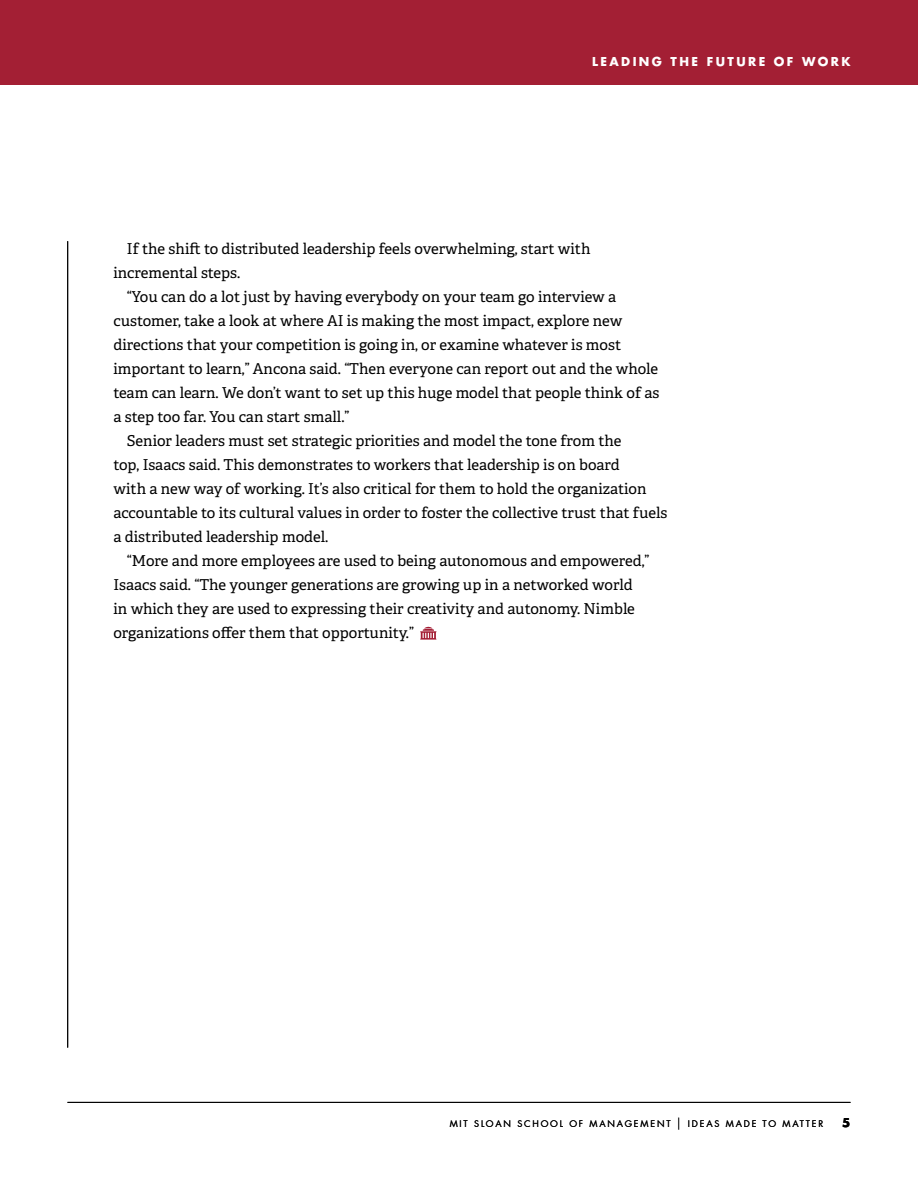
<style>
.page{position:relative;width:918px;height:1188px;background:#fff}
.page>*{position:absolute;margin:0;border:0;box-sizing:border-box;transform-origin:0 0}
.t1{font:15px/24px "Adelle PE";color:#000}
.t2{font:700 12px "Futura LT Pro";letter-spacing:.2em;color:#fff}
.t3{font:700 12px "Futura LT Pro";color:#000}
.t4{font:9px "Futura LT Pro";letter-spacing:.2em;color:#000}
.s1{font-weight:300;font-stretch:condensed;font-size:12px}
</style>
<div class="page">
<hr style="left:68px;top:1102px;width:782px;height:1px;background:#000">
<hr style="left:67px;top:241px;width:1px;height:807px;background:#000">
<div style="left:0;top:0;width:918px;height:85px;background:#a31f34"></div>
<svg style="left:420px;top:627px;width:17px;height:13px"></svg>
<p class="t2" style="left:592px;top:52px;width:260px">LEADING THE FUTURE OF WORK</p>
<p class="t1" style="left:113px;top:236px;width:479px;text-indent:14px">If the shift to distributed leadership feels overwhelming, start with incremental steps.</p>
<p class="t1" style="left:127px;top:284px;width:491px">“You can do a lot just by having everybody on your team go interview a</p>
<p class="t1" style="left:113px;top:308px;width:510px">customer, take a look at where AI is making the most impact, explore new</p>
<p class="t1" style="left:113px;top:332px;width:509px">directions that your competition is going in, or examine whatever is most</p>
<p class="t1" style="left:113px;top:356px;width:546px">important to learn,” Ancona said. “Then everyone can report out and the whole</p>
<p class="t1" style="left:113px;top:380px;width:547px">team can learn. We don’t want to set up this huge model that people think of as</p>
<p class="t1" style="left:113px;top:404px;width:238px">a step too far. You can start small.”</p>
<p class="t1" style="left:127px;top:428px;width:496px">Senior leaders must set strategic priorities and model the tone from the</p>
<p class="t1" style="left:113px;top:452px;width:508px">top, Isaacs said. This demonstrates to workers that leadership is on board</p>
<p class="t1" style="left:113px;top:476px;width:535px">with a new way of working. It’s also critical for them to hold the organization</p>
<p class="t1" style="left:113px;top:500px;width:555px">accountable to its cultural values in order to foster the collective trust that fuels</p>
<p class="t1" style="left:113px;top:524px;width:216px">a distributed leadership model.</p>
<p class="t1" style="left:127px;top:548px;width:524px">“More and more employees are used to being autonomous and empowered,”</p>
<p class="t1" style="left:113px;top:572px;width:521px">Isaacs said. “The younger generations are growing up in a networked world</p>
<p class="t1" style="left:113px;top:596px;width:523px">in which they are used to expressing their creativity and autonomy. Nimble</p>
<p class="t1" style="left:113px;top:620px;width:302px">organizations offer them that opportunity.”</p>
<p class="t4" style="left:450px;top:1117px;width:375px">MIT SLOAN SCHOOL OF MANAGEMENT <span class="s1">|</span> IDEAS MADE TO MATTER</p>
<p class="t3" style="left:842px;top:1113px;width:10px">5</p>
</div>
